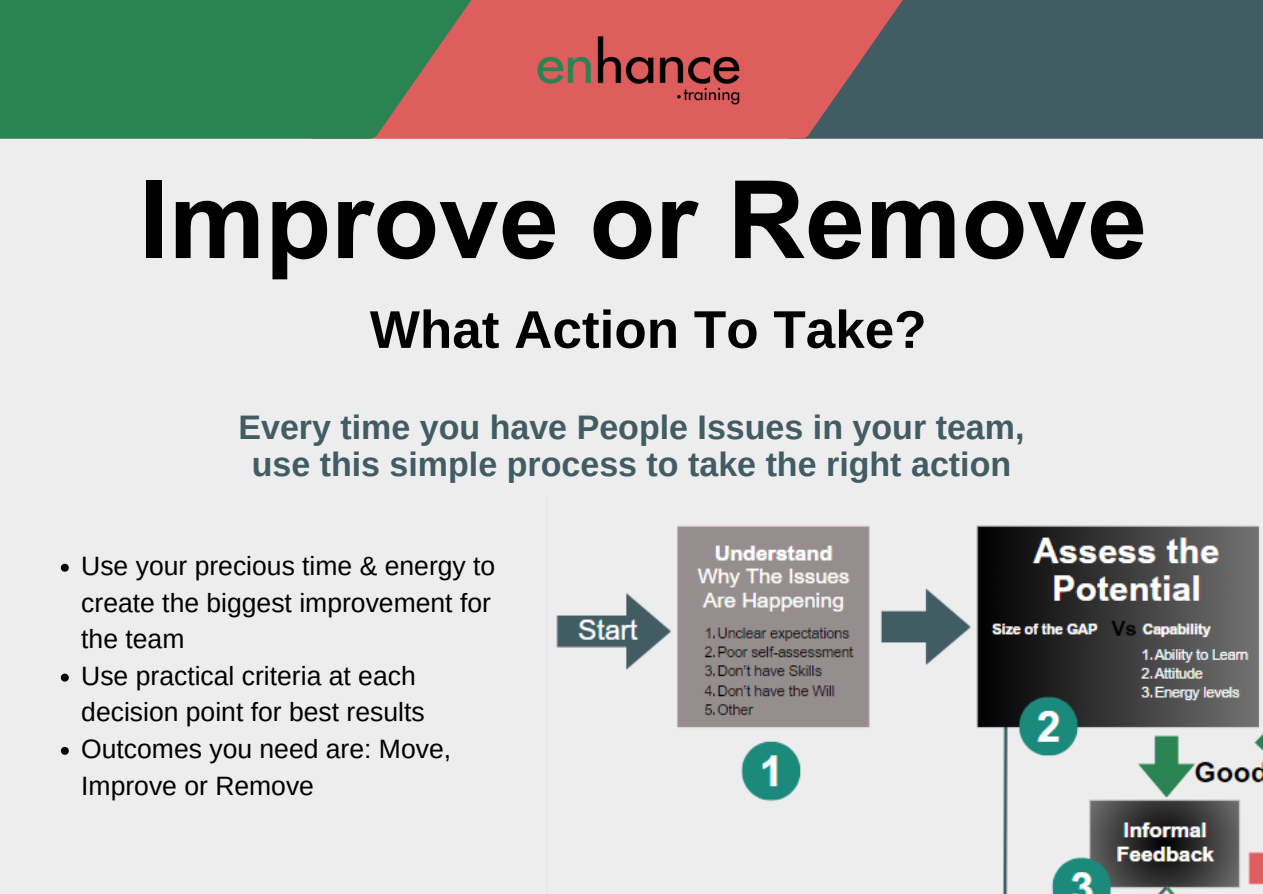
<style>
.page{position:relative;width:1263px;height:894px;background:#fff}
.page>*{position:absolute;margin:0;border:0;box-sizing:border-box;transform-origin:0 0}
.t1{font:700 108px "Arial MT Pro";color:#000}
.t2{font:700 53.1px "Arimo";color:#000}
.t3{font:700 34.05px/37.2px "Arimo";color:#425c64;text-align:center}
.t4{font:26.55px/36.6px "Arimo";color:#000}
</style>
<div class="page">
<div style="left:0;top:0;width:1263px;height:893px;background:#eeeded"></div>
<div style="left:973px;top:0;width:290px;height:139px;background:#425c64"></div>
<svg style="left:542px;top:0;width:431px;height:139px;background:#9f5c60"></svg>
<svg style="left:0;top:0;width:542px;height:139px;background:#4f7b55"></svg>
<img style="left:527px;top:22px;width:222px;height:93px">
<img style="left:556px;top:525px;width:706px;height:368px">
<svg style="left:61px;top:563px;width:8px;height:8px"></svg>
<svg style="left:61px;top:673px;width:8px;height:8px"></svg>
<svg style="left:61px;top:746px;width:8px;height:8px"></svg>
<p class="t1" style="left:139px;top:179px;width:1010px">Improve or Remove</p>
<p class="t2" style="left:370px;top:300px;width:558px">What Action To Take?</p>
<h3 class="t3" style="left:238px;top:408px;width:787px">Every time you have People Issues in your team, use this simple process to take the right action</h3>
<p class="t4" style="left:81px;top:547px;width:416px">Use your precious time &amp; energy to create the biggest improvement for the team</p>
<h1 class="t4" style="left:81px;top:657px;width:345px">Use practical criteria at each decision point for best results</h1>
<h2 class="t4" style="left:81px;top:730px;width:371px">Outcomes you need are: Move,<br>Improve or Remove</h2>
</div>
